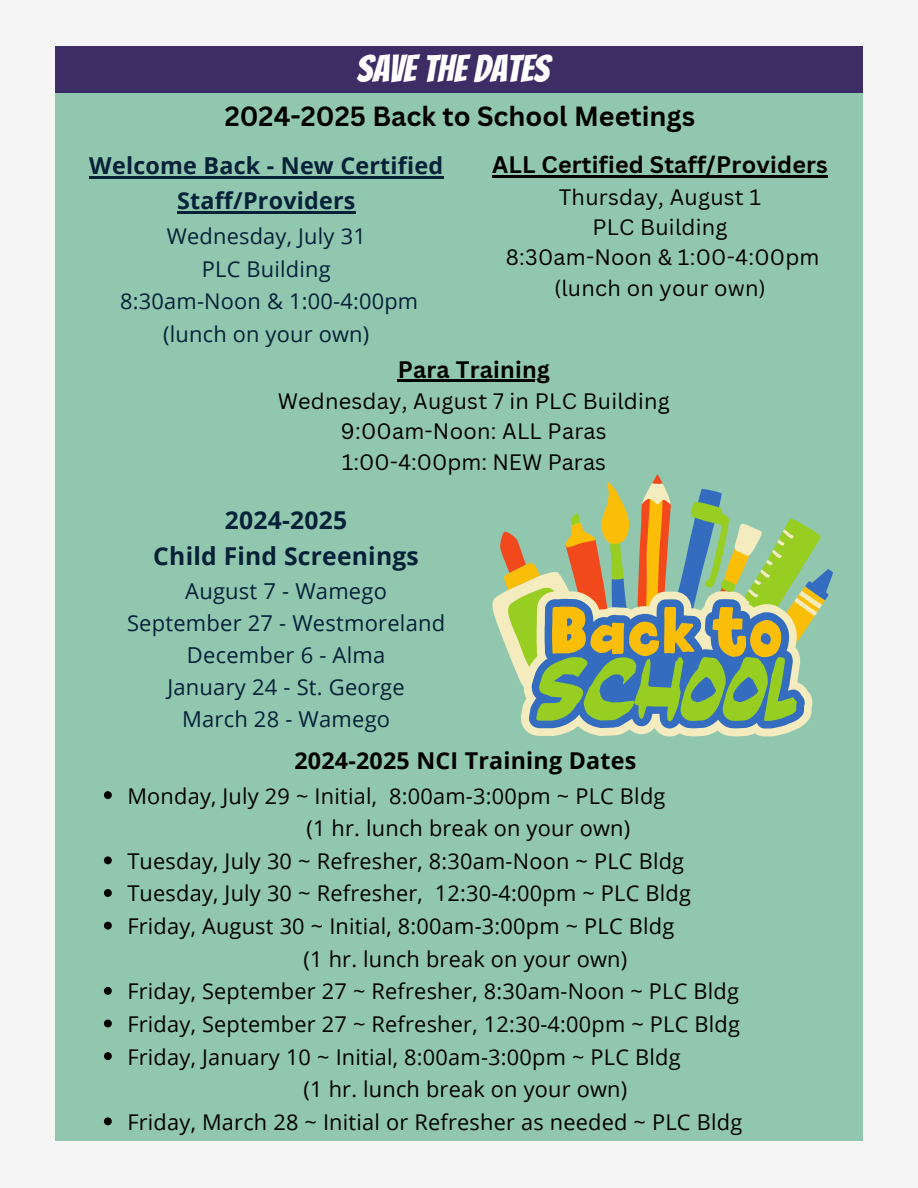
<style>
.page{position:relative;width:918px;height:1188px;background:#f5f5f5}
.page>*{position:absolute;margin:0;border:0;box-sizing:border-box;transform-origin:0 0}
.t1{font:37.65px "Bangers";color:#fff}
.t2{font:700 27px "Canva Sans";color:#000}
.t3{font:700 24.6px "Open Sans";letter-spacing:.01em;color:#042138}
.t4{font:700 23.25px/34.8px "Open Sans";letter-spacing:.01em;color:#042138;text-align:center}
.t5{font:700 23.25px "Canva Sans";letter-spacing:.01em;color:#000}
.t6{font:700 23.25px "Open Sans";letter-spacing:.01em;color:#000}
.t7{font:21.9px "Open Sans";letter-spacing:.01em;color:#042138}
.t8{font:21.75px "Open Sans";letter-spacing:.01em;color:#000}
.t9{font:21.75px "Canva Sans";letter-spacing:.01em;color:#000}
.t10{font:21.75px "Open Sans";letter-spacing:.01em;color:#042138}
</style>
<div class="page">
<div style="left:55px;top:92px;width:808px;height:1049px;background:#91c7af"></div>
<div style="left:55px;top:47px;width:808px;height:45px;background:#3d2d65"></div>
<svg style="left:492px;top:532px;width:305px;height:205px"></svg>
<svg style="left:529px;top:569px;width:304px;height:160px"></svg>
<svg style="left:504px;top:482px;width:321px;height:175px"></svg>
<svg style="left:508px;top:502px;width:313px;height:219px"></svg>
<hr style="left:89px;top:177px;width:354px;height:2px;background:#042138">
<hr style="left:177px;top:212px;width:179px;height:2px;background:#042138">
<svg style="left:104px;top:791px;width:8px;height:8px"></svg>
<svg style="left:104px;top:856px;width:8px;height:8px"></svg>
<svg style="left:104px;top:889px;width:8px;height:8px"></svg>
<svg style="left:104px;top:922px;width:8px;height:8px"></svg>
<svg style="left:104px;top:987px;width:8px;height:8px"></svg>
<svg style="left:104px;top:1020px;width:8px;height:7px"></svg>
<svg style="left:104px;top:1052px;width:8px;height:8px"></svg>
<svg style="left:104px;top:1117px;width:8px;height:8px"></svg>
<hr style="left:492px;top:175px;width:336px;height:3px;background:#000">
<hr style="left:398px;top:380px;width:152px;height:2px;background:#000">
<h1 class="t1" style="left:357px;top:48px;width:194px">SAVE THE DATES</h1>
<p class="t2" style="left:225px;top:97px;width:472px">2024-2025 Back to School Meetings</p>
<p class="t5" style="left:492px;top:148px;width:337px">ALL Certified Staff/Providers</p>
<p class="t9" style="left:559px;top:181px;width:204px">Thursday, August 1</p>
<p class="t9" style="left:592px;top:212px;width:137px">PLC Building</p>
<p class="t9" style="left:506px;top:242px;width:315px">8:30am-Noon &amp; 1:00-4:00pm</p>
<p class="t9" style="left:554px;top:273px;width:213px">(lunch on your own)</p>
<p class="t4" style="left:89px;top:148px;width:355px">Welcome Back - New Certified<br>Staff/Providers</p>
<p class="t10" style="left:167px;top:221px;width:201px">Wednesday, July 31</p>
<p class="t10" style="left:202px;top:254px;width:130px">PLC Building</p>
<p class="t10" style="left:120px;top:286px;width:300px">8:30am-Noon &amp; 1:00-4:00pm</p>
<p class="t10" style="left:163px;top:319px;width:208px">(lunch on your own)</p>
<p class="t5" style="left:398px;top:353px;width:154px">Para Training</p>
<p class="t9" style="left:278px;top:386px;width:394px">Wednesday, August 7 in PLC Building</p>
<p class="t9" style="left:341px;top:416px;width:267px">9:00am-Noon: ALL Paras</p>
<p class="t9" style="left:342px;top:447px;width:265px">1:00-4:00pm: NEW Paras</p>
<h2 class="t3" style="left:225px;top:502px;width:124px">2024-2025</h2>
<p class="t3" style="left:153px;top:539px;width:267px">Child Find Screenings</p>
<p class="t7" style="left:185px;top:576px;width:203px">August 7 - Wamego</p>
<p class="t7" style="left:127px;top:608px;width:320px">September 27 - Westmoreland</p>
<p class="t7" style="left:187px;top:640px;width:200px">December 6 - Alma</p>
<p class="t7" style="left:167px;top:672px;width:239px">January 24 - St. George</p>
<p class="t7" style="left:182px;top:704px;width:210px">March 28 - Wamego</p>
<p class="t6" style="left:294px;top:744px;width:343px">2024-2025 NCI Training Dates</p>
<p class="t8" style="left:127px;top:780px;width:540px">Monday, July 29 ~ Initial, 8:00am-3:00pm ~ PLC Bldg</p>
<p class="t8" style="left:306px;top:813px;width:325px">(1 hr. lunch break on your own)</p>
<p class="t8" style="left:127px;top:846px;width:558px">Tuesday, July 30 ~ Refresher, 8:30am-Noon ~ PLC Bldg</p>
<p class="t8" style="left:127px;top:878px;width:565px">Tuesday, July 30 ~ Refresher, 12:30-4:00pm ~ PLC Bldg</p>
<p class="t8" style="left:127px;top:911px;width:548px">Friday, August 30 ~ Initial, 8:00am-3:00pm ~ PLC Bldg</p>
<p class="t8" style="left:304px;top:943px;width:325px">(1 hr. lunch break on your own)</p>
<p class="t8" style="left:127px;top:976px;width:613px">Friday, September 27 ~ Refresher, 8:30am-Noon ~ PLC Bldg</p>
<p class="t8" style="left:127px;top:1009px;width:614px">Friday, September 27 ~ Refresher, 12:30-4:00pm ~ PLC Bldg</p>
<p class="t8" style="left:127px;top:1041px;width:555px">Friday, January 10 ~ Initial, 8:00am-3:00pm ~ PLC Bldg</p>
<p class="t8" style="left:304px;top:1074px;width:325px">(1 hr. lunch break on your own)</p>
<h3 class="t8" style="left:127px;top:1107px;width:616px">Friday, March 28 ~ Initial or Refresher as needed ~ PLC Bldg</h3>
</div>
